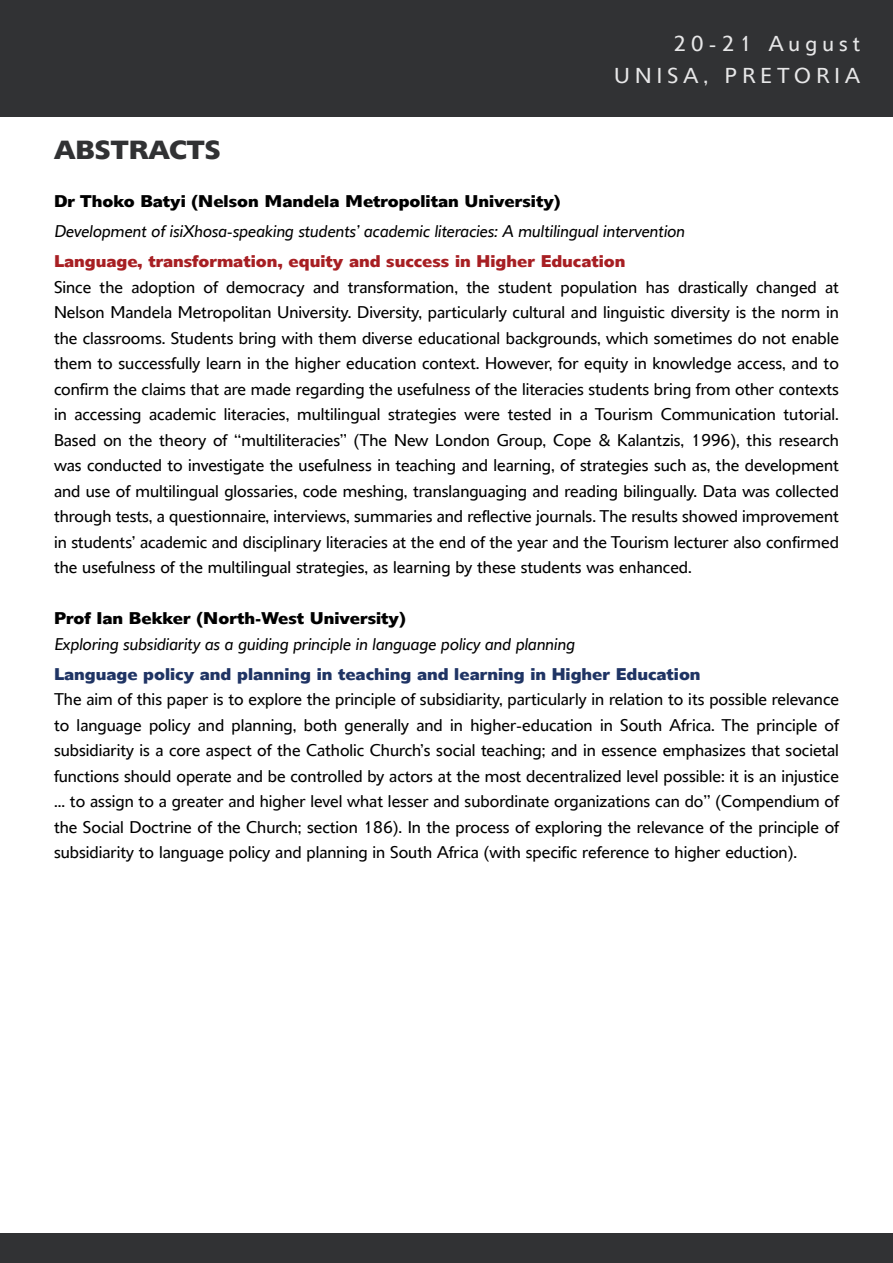
<style>
.page{position:relative;width:893px;height:1263px;background:#fff}
.page>*{position:absolute;margin:0;border:0;box-sizing:border-box;transform-origin:0 0}
.t1{font:700 25.5px "Delargo DT";color:#313234}
.t2{font:21px/31.5px "Delargo DT";letter-spacing:.25em;color:#e7e7e8;text-align:right}
.t3{font:16.5px/25.5px "Delargo DT";color:#000;text-align:justify}
.t4{font:italic 16.5px "Delargo DT";color:#000}
.t5{font:700 16.5px "Delargo DT";color:#000}
.t6{font:700 16.5px "Delargo DT";color:#1f3464}
.t7{font:700 16.5px "Delargo DT";color:#a71f23}
</style>
<div class="page">
<div style="left:0;top:0;width:893px;height:117px;background:#313234"></div>
<div style="left:0;top:1233px;width:893px;height:30px;background:#313234"></div>
<p class="t2" style="left:614px;top:28px;width:247px">20-21 August<br>UNISA, PRETORIA</p>
<h1 class="t1" style="left:54px;top:134px;width:168px">ABSTRACTS</h1>
<p class="t5" style="left:54px;top:191px;width:508px">Dr Thoko Batyi (Nelson Mandela Metropolitan University)</p>
<p class="t4" style="left:54px;top:221px;width:632px">Development of isiXhosa-speaking students’ academic literacies: A multilingual intervention</p>
<p class="t7" style="left:54px;top:251px;width:573px">Language, transformation, equity and success in Higher Education</p>
<p class="t3" style="left:54px;top:274px;width:786px">Since the adoption of democracy and transformation, the student population has drastically changed at Nelson Mandela Metropolitan University. Diversity, particularly cultural and linguistic diversity is the norm in the classrooms. Students bring with them diverse educational backgrounds, which sometimes do not enable them to successfully learn in the higher education context. However, for equity in knowledge access, and to confirm the claims that are made regarding the usefulness of the literacies students bring from other contexts in accessing academic literacies, multilingual strategies were tested in a Tourism Communication tutorial.<br>Based on the theory of “multiliteracies” (The New London Group, Cope &amp; Kalantzis, 1996), this research was conducted to investigate the usefulness in teaching and learning, of strategies such as, the development and use of multilingual glossaries, code meshing, translanguaging and reading bilingually. Data was collected through tests, a questionnaire, interviews, summaries and reflective journals. The results showed improvement in students’ academic and disciplinary literacies at the end of the year and the Tourism lecturer also confirmed the usefulness of the multilingual strategies, as learning by these students was enhanced.</p>
<p class="t5" style="left:54px;top:608px;width:353px">Prof Ian Bekker (North-West University)</p>
<p class="t4" style="left:54px;top:634px;width:522px">Exploring subsidiarity as a guiding principle in language policy and planning</p>
<p class="t6" style="left:54px;top:664px;width:648px">Language policy and planning in teaching and learning in Higher Education</p>
<p class="t3" style="left:54px;top:687px;width:786px">The aim of this paper is to explore the principle of subsidiarity, particularly in relation to its possible relevance to language policy and planning, both generally and in higher-education in South Africa. The principle of subsidiarity is a core aspect of the Catholic Church’s social teaching; and in essence emphasizes that societal functions should operate and be controlled by actors at the most decentralized level possible: it is an injustice ... to assign to a greater and higher level what lesser and subordinate organizations can do” (Compendium of the Social Doctrine of the Church; section 186). In the process of exploring the relevance of the principle of subsidiarity to language policy and planning in South Africa (with specific reference to higher eduction).</p>
</div>
